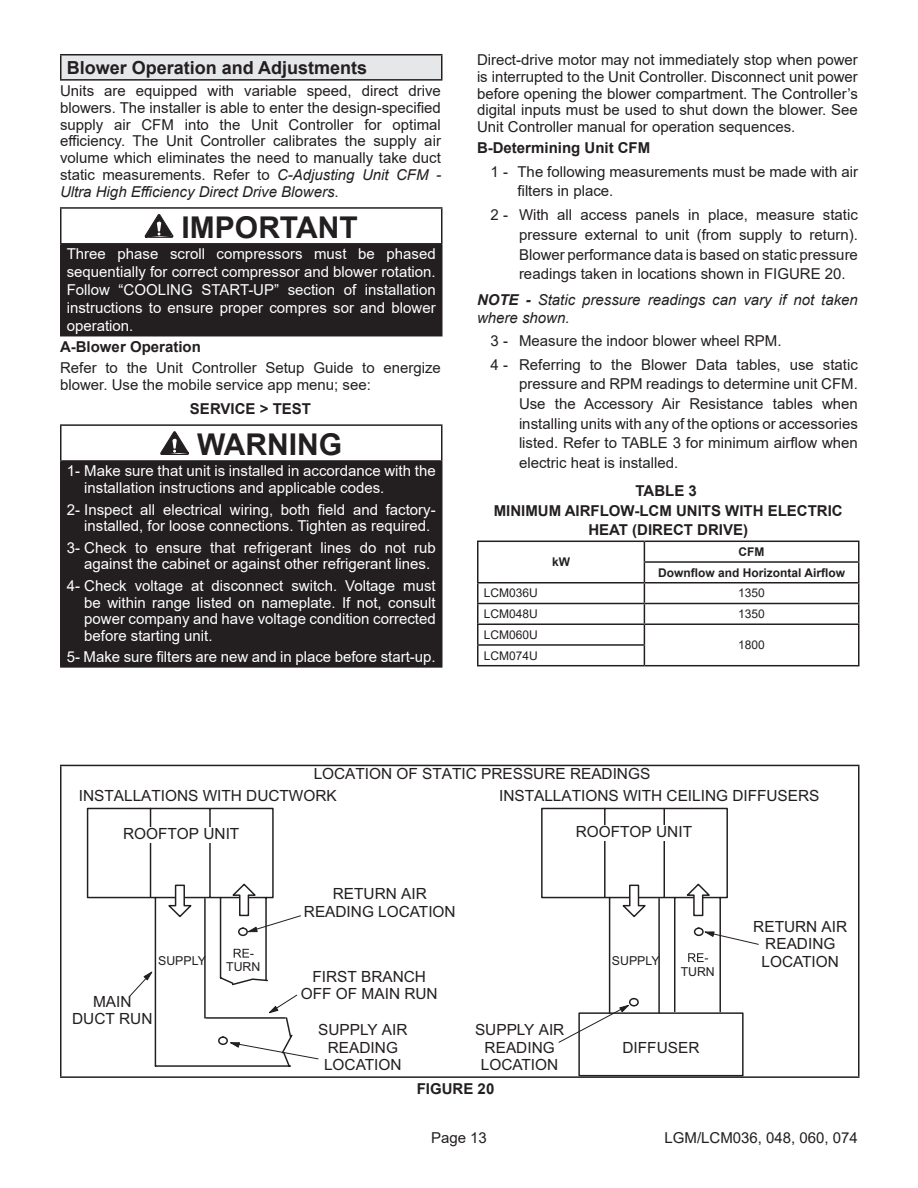
<style>
.page{position:relative;width:918px;height:1188px;background:#fff}
.page>*{position:absolute;margin:0;border:0;box-sizing:border-box;transform-origin:0 0}
.WARNING_20pt{font:700 30px "Arial";color:#231f20}
.Header_1_TOC{font:700 18px "Arial";color:#231f20}
.t1{font:15.45px/17.5px "Arial";color:#231f20;text-align:center}
.Paragraph{font:15px/16.8px "Arial";color:#231f20;text-align:justify}
.Paragraph-2{font:15px/16.8px "Arial";color:#fff}
.White_10pt{font:15px/18px "Arial";color:#fff;text-align:justify}
.Paragraph-3{font:700 15px/19.5px "Arial";color:#231f20;text-align:center}
.Paragraph_NOTE__Italic{font:italic 15px/18px "Arial";color:#231f20}
.Paragraph_Settings{font:700 15px "Arial";color:#231f20}
.t2{font:12.3px "Arial";color:#231f20}
.Head_Cell{font:700 12px "Arial";color:#231f20}
.Data_Cell_Left{font:12px "Arial";color:#231f20}
.Data_Cell{font:12px "Arial";color:#231f20}
.s1{font-style:italic}
.s2{font-weight:700}
</style>
<div class="page">
<div style="left:61px;top:55px;width:381px;height:25px;background:#e6e7e9"></div>
<hr style="left:60px;top:54px;width:382px;height:2px;background:#231f20">
<hr style="left:60px;top:56px;width:2px;height:23px;background:#231f20">
<svg style="left:441px;top:56px;width:1px;height:23px"></svg>
<hr style="left:60px;top:79px;width:382px;height:2px;background:#231f20">
<div style="left:61px;top:244px;width:381px;height:92px;background:#231f20"></div>
<hr style="left:60px;top:207px;width:382px;height:2px;background:#231f20">
<hr style="left:60px;top:209px;width:2px;height:34px;background:#231f20">
<hr style="left:441px;top:209px;width:1px;height:34px;background:#231f20">
<hr style="left:60px;top:243px;width:382px;height:2px;background:#231f20">
<hr style="left:60px;top:245px;width:2px;height:90px;background:#231f20">
<hr style="left:60px;top:335px;width:382px;height:1px;background:#231f20">
<svg style="left:144px;top:214px;width:30px;height:24px"></svg>
<div style="left:61px;top:461px;width:381px;height:206px;background:#231f20"></div>
<hr style="left:60px;top:424px;width:382px;height:2px;background:#231f20">
<hr style="left:60px;top:426px;width:2px;height:34px;background:#231f20">
<hr style="left:441px;top:426px;width:1px;height:34px;background:#231f20">
<hr style="left:60px;top:460px;width:382px;height:2px;background:#231f20">
<hr style="left:60px;top:462px;width:2px;height:204px;background:#231f20">
<hr style="left:60px;top:666px;width:382px;height:2px;background:#231f20">
<svg style="left:160px;top:431px;width:29px;height:24px"></svg>
<hr style="left:477px;top:541px;width:167px;height:1px;background:#231f20">
<hr style="left:644px;top:541px;width:216px;height:1px;background:#231f20">
<hr style="left:644px;top:561px;width:216px;height:2px;background:#231f20">
<hr style="left:477px;top:582px;width:167px;height:2px;background:#231f20">
<hr style="left:644px;top:582px;width:216px;height:2px;background:#231f20">
<hr style="left:477px;top:603px;width:167px;height:1px;background:#231f20">
<hr style="left:644px;top:603px;width:216px;height:1px;background:#231f20">
<svg style="left:858px;top:542px;width:2px;height:81px"></svg>
<hr style="left:477px;top:623px;width:167px;height:2px;background:#231f20">
<hr style="left:644px;top:623px;width:216px;height:2px;background:#231f20">
<hr style="left:858px;top:625px;width:2px;height:20px;background:#231f20">
<hr style="left:477px;top:644px;width:168px;height:2px;background:#231f20">
<svg style="left:477px;top:542px;width:1px;height:123px"></svg>
<svg style="left:644px;top:542px;width:1px;height:123px"></svg>
<hr style="left:858px;top:645px;width:2px;height:20px;background:#231f20">
<hr style="left:477px;top:665px;width:167px;height:1px;background:#231f20">
<hr style="left:644px;top:665px;width:216px;height:1px;background:#231f20">
<hr style="left:60px;top:765px;width:800px;height:1px;background:#231f20">
<hr style="left:60px;top:766px;width:2px;height:310px;background:#231f20">
<hr style="left:858px;top:766px;width:2px;height:310px;background:#231f20">
<hr style="left:60px;top:1076px;width:800px;height:2px;background:#231f20">
<svg style="left:86px;top:807px;width:206px;height:260px"></svg>
<svg style="left:165px;top:884px;width:28px;height:35px"></svg>
<div style="left:218px;top:1036px;width:10px;height:9px;border:1px solid #231f20;border-radius:50%"></div>
<div style="left:578px;top:1012px;width:166px;height:64px;border:1px solid #231f20"></div>
<svg style="left:129px;top:970px;width:25px;height:27px"></svg>
<div style="left:119px;top:827px;width:125px;height:15px;background:#fff"></div>
<svg style="left:228px;top:807px;width:531px;height:253px"></svg>
<p class="Header_1_TOC" style="left:67px;top:55px;width:302px">Blower Operation and Adjustments</p>
<p class="Paragraph" style="left:60px;top:82px;width:383px">Units are equipped with variable speed, direct drive blowers. The installer is able to enter the design-specified supply air CFM into the Unit Controller for optimal efficiency. The Unit Controller calibrates the supply air volume which eliminates the need to manually take duct static measurements. Refer to <span class="s1">C-Adjusting Unit CFM - Ultra High Efficiency Direct Drive Blowers</span>.</p>
<p class="WARNING_20pt" style="left:182px;top:206px;width:178px">IMPORTANT</p>
<p class="White_10pt" style="left:67px;top:245px;width:371px">Three phase scroll compressors must be phased sequentially for correct compressor and blower rotation.<br>Follow “COOLING START-UP” section of installation instructions to ensure proper compres sor and blower operation.</p>
<p class="Paragraph-3" style="left:60px;top:337px;width:142px">A-Blower Operation</p>
<p class="Paragraph" style="left:60px;top:359px;width:382px">Refer to the Unit Controller Setup Guide to energize blower. Use the mobile service app menu; see:</p>
<p class="Paragraph_Settings" style="left:190px;top:399px;width:123px">SERVICE &gt; TEST</p>
<p class="WARNING_20pt" style="left:197px;top:423px;width:146px">WARNING</p>
<p class="Paragraph-2" style="left:84px;top:463px;width:353px;text-indent:-18px">1- Make sure that unit is installed in accordance with the installation instructions and applicable codes.</p>
<p class="Paragraph-2" style="left:84px;top:501px;width:353px;text-indent:-18px">2- Inspect all electrical wiring, both field and factory&shy;installed, for loose connections. Tighten as required.</p>
<p class="Paragraph-2" style="left:84px;top:539px;width:353px;text-indent:-18px">3- Check to ensure that refrigerant lines do not rub against the cabinet or against other refrigerant lines.</p>
<p class="Paragraph-2" style="left:84px;top:577px;width:353px;text-align:justify;text-indent:-18px">4- Check voltage at disconnect switch. Voltage must be within range listed on nameplate. If not, consult power company and have voltage condition corrected before starting unit.</p>
<p class="Paragraph-2" style="left:67px;top:649px;width:370px">5- Make sure filters are new and in place before start-up.</p>
<p class="Paragraph" style="left:477px;top:51px;width:382px">Direct-drive motor may not immediately stop when power is interrupted to the Unit Controller. Disconnect unit power before opening the blower compartment. The Controller’s digital inputs must be used to shut down the blower. See Unit Controller manual for operation sequences.</p>
<p class="Paragraph-3" style="left:477px;top:139px;width:175px">B-Determining Unit CFM</p>
<p class="Paragraph" style="left:518px;top:161px;width:342px;line-height:19.6px;text-indent:-27px">1 - The following measurements must be made with air filters in place.</p>
<p class="Paragraph" style="left:519px;top:205px;width:341px;line-height:19.6px;text-indent:-28px">2 - With all access panels in place, measure static pressure external to unit (from supply to return).<br>Blower performance data is based on static pressure readings taken in locations shown in FIGURE 20.</p>
<p class="Paragraph_NOTE__Italic" style="left:477px;top:291px;width:382px"><span class="s2">NOTE -</span> Static pressure readings can vary if not taken where shown.</p>
<p class="Paragraph" style="left:490px;top:332px;width:293px">3 - Measure the indoor blower wheel RPM.</p>
<p class="Paragraph" style="left:519px;top:355px;width:341px;line-height:19.6px;text-indent:-28px">4 - Referring to the Blower Data tables, use static pressure and RPM readings to determine unit CFM.<br>Use the Accessory Air Resistance tables when installing units with any of the options or accessories listed. Refer to TABLE 3 for minimum airflow when electric heat is installed.</p>
<p class="Paragraph-3" style="left:494px;top:481px;width:351px">TABLE 3<br>MINIMUM AIRFLOW-LCM UNITS WITH ELECTRIC<br>HEAT (DIRECT DRIVE)</p>
<p class="Head_Cell" style="left:552px;top:554px;width:19px">kW</p>
<p class="Head_Cell" style="left:739px;top:543px;width:27px">CFM</p>
<p class="Head_Cell" style="left:658px;top:564px;width:188px">Downflow and Horizontal Airflow</p>
<p class="Data_Cell_Left" style="left:484px;top:585px;width:56px">LCM036U</p>
<p class="Data_Cell" style="left:738px;top:585px;width:28px">1350</p>
<p class="Data_Cell_Left" style="left:484px;top:606px;width:56px">LCM048U</p>
<p class="Data_Cell" style="left:738px;top:606px;width:28px">1350</p>
<p class="Data_Cell_Left" style="left:484px;top:626px;width:56px">LCM060U</p>
<p class="Data_Cell" style="left:738px;top:637px;width:28px">1800</p>
<p class="Data_Cell_Left" style="left:484px;top:647px;width:56px">LCM074U</p>
<p class="t1" style="left:314px;top:765px;width:338px">LOCATION OF STATIC PRESSURE READINGS</p>
<p class="t1" style="left:79px;top:787px;width:260px">INSTALLATIONS WITH DUCTWORK</p>
<p class="t1" style="left:499px;top:787px;width:322px">INSTALLATIONS WITH CEILING DIFFUSERS</p>
<p class="t1" style="left:123px;top:824px;width:118px">ROOFTOP UNIT</p>
<p class="t1" style="left:576px;top:823px;width:118px">ROOFTOP UNIT</p>
<p class="t2" style="left:158px;top:952px;width:49px">SUPPLY</p>
<p class="t1" style="left:72px;top:993px;width:82px;line-height:17.1px">MAIN<br>DUCT RUN</p>
<p class="t2" style="left:226px;top:958px;width:36px">TURN</p>
<p class="t1" style="left:304px;top:885px;width:153px">RETURN AIR<br>READING LOCATION</p>
<p class="t1" style="left:301px;top:968px;width:138px;line-height:17.1px">FIRST BRANCH<br>OFF OF MAIN RUN</p>
<p class="t1" style="left:318px;top:1021px;width:91px">SUPPLY AIR<br>READING<br>LOCATION</p>
<p class="t1" style="left:475px;top:1021px;width:91px">SUPPLY AIR<br>READING<br>LOCATION</p>
<p class="Paragraph-3" style="left:417px;top:1079px;width:79px">FIGURE 20</p>
<p class="t2" style="left:612px;top:952px;width:49px">SUPPLY</p>
<p class="t2" style="left:681px;top:963px;width:36px">TURN</p>
<p class="t1" style="left:623px;top:1039px;width:79px">DIFFUSER</p>
<p class="t1" style="left:753px;top:917px;width:95px">RETURN AIR<br>READING<br>LOCATION</p>
<p class="Paragraph" style="left:431px;top:1129px;width:57px">Page 13</p>
<p class="Paragraph" style="left:665px;top:1129px;width:195px">LGM/LCM036, 048, 060, 074</p>
</div>
